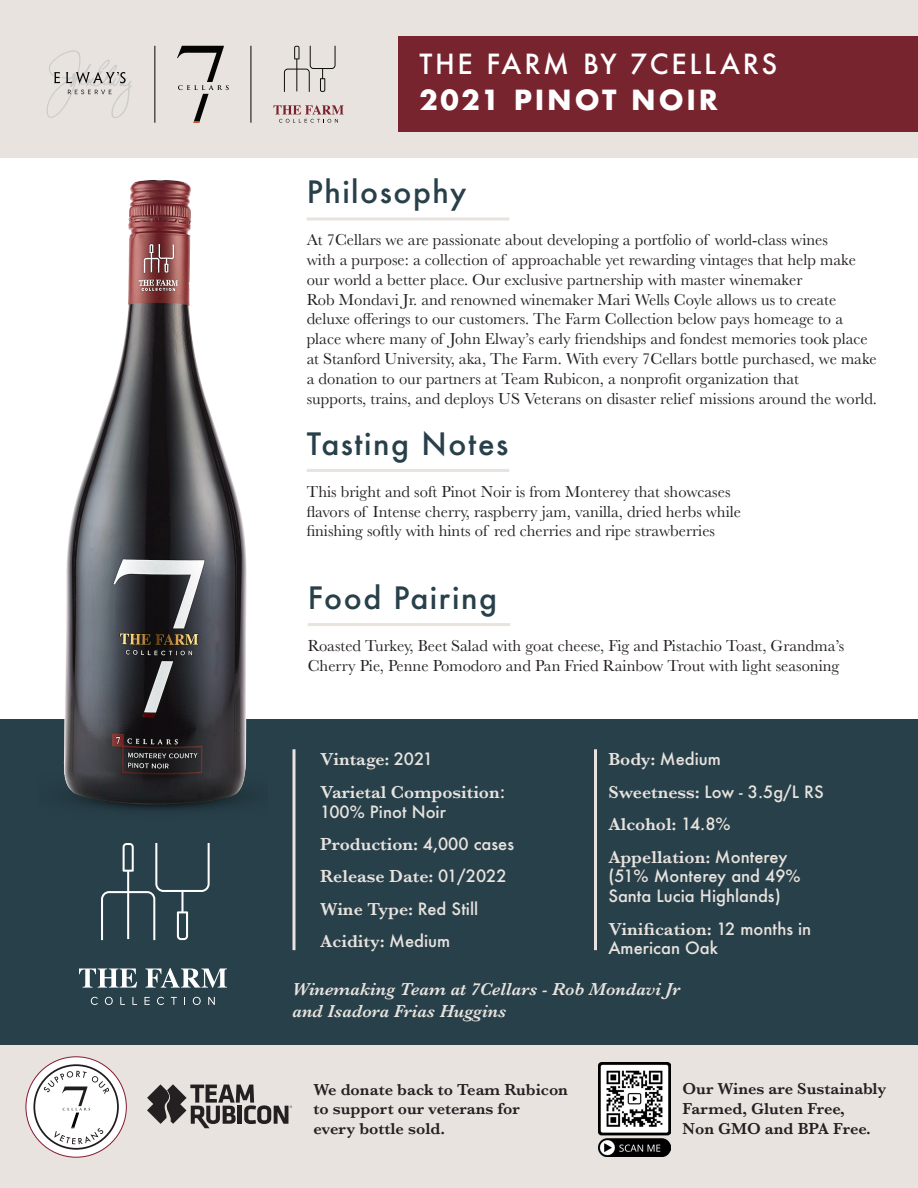
<style>
.page{position:relative;width:918px;height:1188px;background:#fff}
.page>*{position:absolute;margin:0;border:0;box-sizing:border-box;transform-origin:0 0}
.t1{font:500 30px "Futura";letter-spacing:.05em;color:#28404a}
.t2{font:500 27px "Futura";letter-spacing:.1em;color:#fff}
.t3{font:700 27px "Futura";letter-spacing:.1em;color:#fff}
.t4{font:600 18px/32.4px "Baskerville";color:#e8e3de}
.t5{font:italic 600 18px/21.6px "Baskerville";color:#e8e3de}
.t6{font:16.5px/19.8px "Baskerville";color:#241f21}
.t7{font:600 16.5px/19.8px "Baskerville";color:#241f21}
.t8{font:500 16.5px/32.4px "Futura";color:#e8e3de}
.s1{font-family:"Futura";font-weight:500;font-size:16.5px}
.s2{font-family:"Futura";font-weight:500}
.s3{font-family:"Baskerville";font-weight:600;font-size:18px}
</style>
<div class="page">
<div style="left:0;top:0;width:918px;height:157px;background:#e8e3de"></div>
<div style="left:398px;top:37px;width:520px;height:95px;background:#78242e"></div>
<div style="left:0;top:1043px;width:918px;height:145px;background:#e8e3de"></div>
<div style="left:0;top:719px;width:918px;height:326px;background:#28404a"></div>
<svg style="left:79px;top:969px;width:58px;height:19px"></svg>
<svg style="left:145px;top:968px;width:82px;height:20px"></svg>
<svg style="left:91px;top:997px;width:7px;height:8px"></svg>
<svg style="left:105px;top:997px;width:8px;height:8px"></svg>
<svg style="left:120px;top:997px;width:5px;height:8px"></svg>
<svg style="left:132px;top:997px;width:5px;height:8px"></svg>
<svg style="left:145px;top:997px;width:5px;height:8px"></svg>
<svg style="left:157px;top:997px;width:7px;height:8px"></svg>
<svg style="left:171px;top:997px;width:6px;height:8px"></svg>
<svg style="left:193px;top:997px;width:8px;height:8px"></svg>
<svg style="left:208px;top:997px;width:7px;height:8px"></svg>
<svg style="left:101px;top:843px;width:109px;height:97px"></svg>
<svg style="left:47px;top:50px;width:85px;height:68px"></svg>
<svg style="left:177px;top:46px;width:52px;height:77px"></svg>
<svg style="left:273px;top:105px;width:71px;height:18px"></svg>
<svg style="left:284px;top:46px;width:52px;height:46px"></svg>
<hr style="left:155px;top:46px;width:1px;height:77px;background:#040503">
<hr style="left:251px;top:46px;width:1px;height:77px;background:#040503">
<img style="left:63px;top:180px;width:184px;height:630px">
<hr style="left:307px;top:217px;width:202px;height:3px;background:#e8e3de">
<hr style="left:307px;top:469px;width:202px;height:3px;background:#e8e3de">
<hr style="left:308px;top:623px;width:202px;height:3px;background:#e8e3de">
<svg style="left:292px;top:749px;width:4px;height:201px"></svg>
<hr style="left:594px;top:749px;width:3px;height:201px;background:#e8e3de">
<img style="left:598px;top:1062px;width:73px;height:94px">
<div style="left:26px;top:1057px;width:100px;height:100px;background:#fff;border-radius:50%"></div>
<svg style="left:33px;top:1064px;width:86px;height:86px"></svg>
<svg style="left:147px;top:1084px;width:145px;height:44px"></svg>
<p class="t2" style="left:419px;top:46px;width:360px">THE FARM BY 7CELLARS</p>
<p class="t3" style="left:419px;top:81px;width:300px">2021 PINOT NOIR</p>
<p class="t1" style="left:307px;top:172px;width:161px">Philosophy</p>
<p class="t6" style="left:307px;top:230px;width:572px">At 7Cellars we are passionate about developing a portfolio of world-class wines<br>with a purpose: a collection of approachable yet rewarding vintages that help make our world a better place. Our exclusive partnership with master winemaker<br>Rob Mondavi Jr. and renowned winemaker Mari Wells Coyle allows us to create deluxe offerings to our customers. The Farm Collection below pays homeage to a place where many of John Elway’s early friendships and fondest memories took place at Stanford University, aka, The Farm. With every 7Cellars bottle purchased, we make a donation to our partners at Team Rubicon, a nonprofit organization that<br>supports, trains, and deploys US Veterans on disaster relief missions around the world.</p>
<p class="t1" style="left:307px;top:423px;width:203px">Tasting Notes</p>
<p class="t6" style="left:307px;top:482px;width:436px">This bright and soft Pinot Noir is from Monterey that showcases flavors of Intense cherry, raspberry jam, vanilla, dried herbs while finishing softly with hints of red cherries and ripe strawberries</p>
<p class="t1" style="left:308px;top:577px;width:191px">Food Pairing</p>
<p class="t6" style="left:308px;top:636px;width:538px">Roasted Turkey, Beet Salad with goat cheese, Fig and Pistachio Toast, Grandma’s<br>Cherry Pie, Penne Pomodoro and Pan Fried Rainbow Trout with light seasoning</p>
<p class="t4" style="left:320px;top:743px;width:187px">Vintage: <span class="s1">2021<br></span>Varietal Composition<span class="s2">:</span></p>
<p class="t8" style="left:320px;top:795px;width:127px">100% Pinot Noir</p>
<p class="t4" style="left:320px;top:828px;width:195px">Production: <span class="s1">4,000 cases<br></span>Release Date: <span class="s1">01/2022<br></span>Wine Type: <span class="s1">Red Still<br></span>Acidity: <span class="s1">Medium</span></p>
<p class="t8" style="left:608px;top:743px;width:217px"><span class="s3">Body:</span> Medium<br><span class="s3">Sweetness:</span> Low - 3.5g/L RS</p>
<p class="t4" style="left:608px;top:808px;width:181px">Alcohol: <span class="s1">14.8%<br></span>Appellation: <span class="s1">Monterey</span></p>
<p class="t8" style="left:608px;top:866px;width:194px;line-height:19.8px">(51% Monterey and 49%<br>Santa Lucia Highlands)</p>
<p class="t4" style="left:608px;top:912px;width:204px">Vinification: <span class="s1">12 months in</span></p>
<p class="t8" style="left:608px;top:932px;width:111px">American Oak</p>
<p class="t5" style="left:292px;top:979px;width:389px">Winemaking Team at 7Cellars - Rob Mondavi Jr and Isadora Frias Huggins</p>
<p class="t7" style="left:314px;top:1079px;width:256px">We donate back to Team Rubicon to support our veterans for<br>every bottle sold.</p>
<p class="t7" style="left:683px;top:1079px;width:205px">Our Wines are Sustainably<br>Farmed, Gluten Free,<br>Non GMO and BPA Free.</p>
</div>
